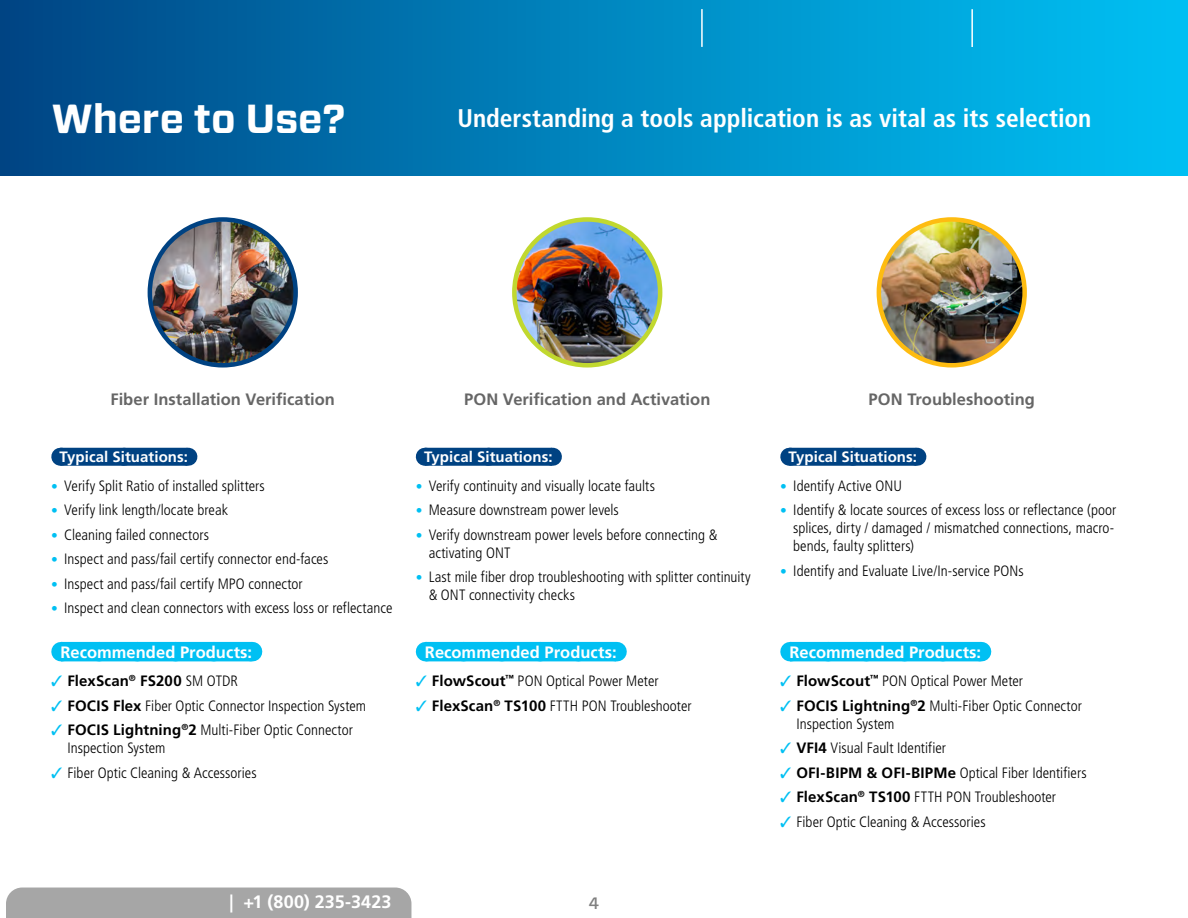
<style>
.page{position:relative;width:1188px;height:918px;background:#fff}
.page>*{position:absolute;margin:0;border:0;box-sizing:border-box;transform-origin:0 0}
.Category_No_TOC{font:700 40.5px "Forza";letter-spacing:-.005em;color:#fff}
.Banner_Text{font:700 condensed 25.5px "Frutiger LT Std";color:#fff}
.t1{font:700 18px "Frutiger LT Std";letter-spacing:.01em;color:#fff}
.Product_Sub-Title{font:700 16.5px "Frutiger LT Std";color:#666}
.Body_Head{font:700 16.5px "Frutiger LT Std";letter-spacing:.005em;color:#fff}
.t2{font:500 16.5px "Forza";color:#808080}
.t3{font:300 condensed 15px/18px "Frutiger LT Std";color:#000}
.Bullets_Head{font:700 15px "Frutiger LT Std";letter-spacing:.005em;color:#fff}
.t4{font:700 15px "Frutiger LT Std";letter-spacing:.005em;color:#000}
.s1{font-size:13.5px;color:#00c0f3}
.s2{color:#00c0f3}
.s3{font-weight:300;font-stretch:condensed}
.s4{font-weight:700;font-stretch:normal}
</style>
<div class="page">
<div style="left:0;top:0;width:1188px;height:176px;background:linear-gradient(to right,#004685,#00c3f6)"></div>
<img style="left:150px;top:221px;width:146px;height:142px">
<div style="left:148px;top:217px;width:150px;height:151px;border:4px solid #004282;border-radius:50%"></div>
<img style="left:514px;top:219px;width:146px;height:146px;border-radius:73px">
<div style="left:512px;top:217px;width:150px;height:151px;border:4px solid #c1d82f;border-radius:50%"></div>
<img style="left:879px;top:219px;width:146px;height:146px;border-radius:73px">
<div style="left:877px;top:217px;width:150px;height:151px;border:4px solid #febc11;border-radius:50%"></div>
<div style="left:60px;top:448px;width:127px;height:18px;background:#004282"></div>
<svg style="left:124px;top:465px;width:32px;height:1px"></svg>
<svg style="left:187px;top:448px;width:1px;height:18px"></svg>
<div style="left:425px;top:448px;width:127px;height:18px;background:#004282"></div>
<svg style="left:488px;top:465px;width:32px;height:1px"></svg>
<svg style="left:552px;top:448px;width:1px;height:18px"></svg>
<div style="left:789px;top:448px;width:127px;height:18px;background:#004282"></div>
<svg style="left:853px;top:465px;width:32px;height:1px"></svg>
<svg style="left:916px;top:448px;width:1px;height:18px"></svg>
<div style="left:61px;top:642px;width:191px;height:19px;background:#00c0f3"></div>
<svg style="left:252px;top:642px;width:1px;height:19px"></svg>
<div style="left:426px;top:642px;width:190px;height:19px;background:#00c0f3"></div>
<svg style="left:616px;top:642px;width:1px;height:19px"></svg>
<div style="left:790px;top:642px;width:191px;height:19px;background:#00c0f3"></div>
<svg style="left:981px;top:642px;width:1px;height:19px"></svg>
<div style="left:0;top:0;width:1188px;height:54px;background:linear-gradient(to right,#004685,#00c3f6)"></div>
<hr style="left:701px;top:9px;width:2px;height:38px;background:#fff">
<hr style="left:971px;top:9px;width:2px;height:38px;background:#fff">
<div style="left:6px;top:888px;width:405px;height:30px;background:#a6a6a6"></div>
<p class="Category_No_TOC" style="left:52px;top:92px;width:295px">Where to Use?</p>
<p class="Banner_Text" style="left:457px;top:103px;width:636px">Understanding a tools application is as vital as its selection</p>
<p class="Product_Sub-Title" style="left:111px;top:390px;width:226px">Fiber Installation Verification</p>
<p class="Product_Sub-Title" style="left:464px;top:390px;width:248px">PON Verification and Activation</p>
<p class="Product_Sub-Title" style="left:869px;top:390px;width:168px">PON Troubleshooting</p>
<p class="Bullets_Head" style="left:60px;top:448px;width:130px">Typical Situations:</p>
<p class="t3" style="left:51px;top:477px;width:215px"><span class="s1">•</span> Verify Split Ratio of installed splitters</p>
<p class="t3" style="left:51px;top:501px;width:178px"><span class="s1">•</span> Verify link length/locate break</p>
<p class="t3" style="left:51px;top:526px;width:159px"><span class="s1">•</span> Cleaning failed connectors</p>
<p class="t3" style="left:51px;top:550px;width:279px"><span class="s1">•</span> Inspect and pass/fail certify connector end-faces</p>
<p class="t3" style="left:51px;top:575px;width:253px"><span class="s1">•</span> Inspect and pass/fail certify MPO connector</p>
<p class="t3" style="left:51px;top:599px;width:343px"><span class="s1">•</span> Inspect and clean connectors with excess loss or reflectance</p>
<p class="Body_Head" style="left:60px;top:642px;width:193px">Recommended Products:</p>
<p class="t4" style="left:51px;top:672px;width:188px"><span class="s2">✓</span> FlexScan<sup>®</sup> FS200 <span class="s3">SM OTDR</span></p>
<p class="t3" style="left:51px;top:697px;width:316px"><span class="s2">✓</span> <span class="s4">FOCIS Flex</span> Fiber Optic Connector Inspection System</p>
<p class="t3" style="left:67px;top:721px;width:287px;text-indent:-16px"><span class="s2">✓</span> <span class="s4">FOCIS Lightning</span><sup>®</sup><span class="s4">2</span> Multi-Fiber Optic Connector<br>Inspection System</p>
<p class="t3" style="left:51px;top:764px;width:207px"><span class="s2">✓</span> Fiber Optic Cleaning &amp; Accessories</p>
<p class="Bullets_Head" style="left:424px;top:448px;width:130px">Typical Situations:</p>
<p class="t3" style="left:416px;top:477px;width:241px"><span class="s1">•</span> Verify continuity and visually locate faults</p>
<p class="t3" style="left:416px;top:501px;width:205px"><span class="s1">•</span> Measure downstream power levels</p>
<p class="t3" style="left:429px;top:526px;width:290px;text-indent:-13px"><span class="s1">•</span> Verify downstream power levels before connecting &amp; activating ONT</p>
<p class="t3" style="left:429px;top:568px;width:324px;text-indent:-13px"><span class="s1">•</span> Last mile fiber drop troubleshooting with splitter continuity &amp; ONT connectivity checks</p>
<p class="Body_Head" style="left:425px;top:642px;width:193px">Recommended Products:</p>
<p class="t3" style="left:416px;top:673px;width:244px"><span class="s2">✓</span> <span class="s4">FlowScout</span><sup>™</sup> PON Optical Power Meter</p>
<p class="t3" style="left:416px;top:697px;width:277px"><span class="s2">✓</span> <span class="s4">FlexScan</span><sup>®</sup> <span class="s4">TS100</span> FTTH PON Troubleshooter</p>
<p class="t1" style="left:230px;top:891px;width:164px">| +1 (800) 235-3423</p>
<p class="t2" style="left:589px;top:892px;width:12px">4</p>
<p class="Bullets_Head" style="left:789px;top:448px;width:130px">Typical Situations:</p>
<p class="t3" style="left:780px;top:477px;width:123px"><span class="s1">•</span> Identify Active ONU</p>
<p class="t3" style="left:793px;top:501px;width:325px;text-indent:-13px"><span class="s1">•</span> Identify &amp; locate sources of excess loss or reflectance (poor splices, dirty / damaged / mismatched connections, macro&shy;bends, faulty splitters)</p>
<p class="t3" style="left:780px;top:562px;width:245px"><span class="s1">•</span> Identify and Evaluate Live/In-service PONs</p>
<p class="Body_Head" style="left:789px;top:642px;width:193px">Recommended Products:</p>
<p class="t3" style="left:780px;top:673px;width:244px"><span class="s2">✓</span> <span class="s4">FlowScout</span><sup>™</sup> PON Optical Power Meter</p>
<p class="t3" style="left:796px;top:697px;width:287px;text-indent:-16px"><span class="s2">✓</span> <span class="s4">FOCIS Lightning</span><sup>®</sup><span class="s4">2</span> Multi-Fiber Optic Connector<br>Inspection System</p>
<p class="t3" style="left:780px;top:739px;width:167px"><span class="s2">✓</span> <span class="s4">VFI4</span> Visual Fault Identifier</p>
<p class="t3" style="left:780px;top:764px;width:308px"><span class="s2">✓</span> <span class="s4">OFI-BIPM &amp; OFI-BIPMe</span> Optical Fiber Identifiers</p>
<p class="t3" style="left:780px;top:788px;width:277px"><span class="s2">✓</span> <span class="s4">FlexScan</span><sup>®</sup> <span class="s4">TS100</span> FTTH PON Troubleshooter</p>
<p class="t3" style="left:780px;top:813px;width:207px"><span class="s2">✓</span> Fiber Optic Cleaning &amp; Accessories</p>
</div>
